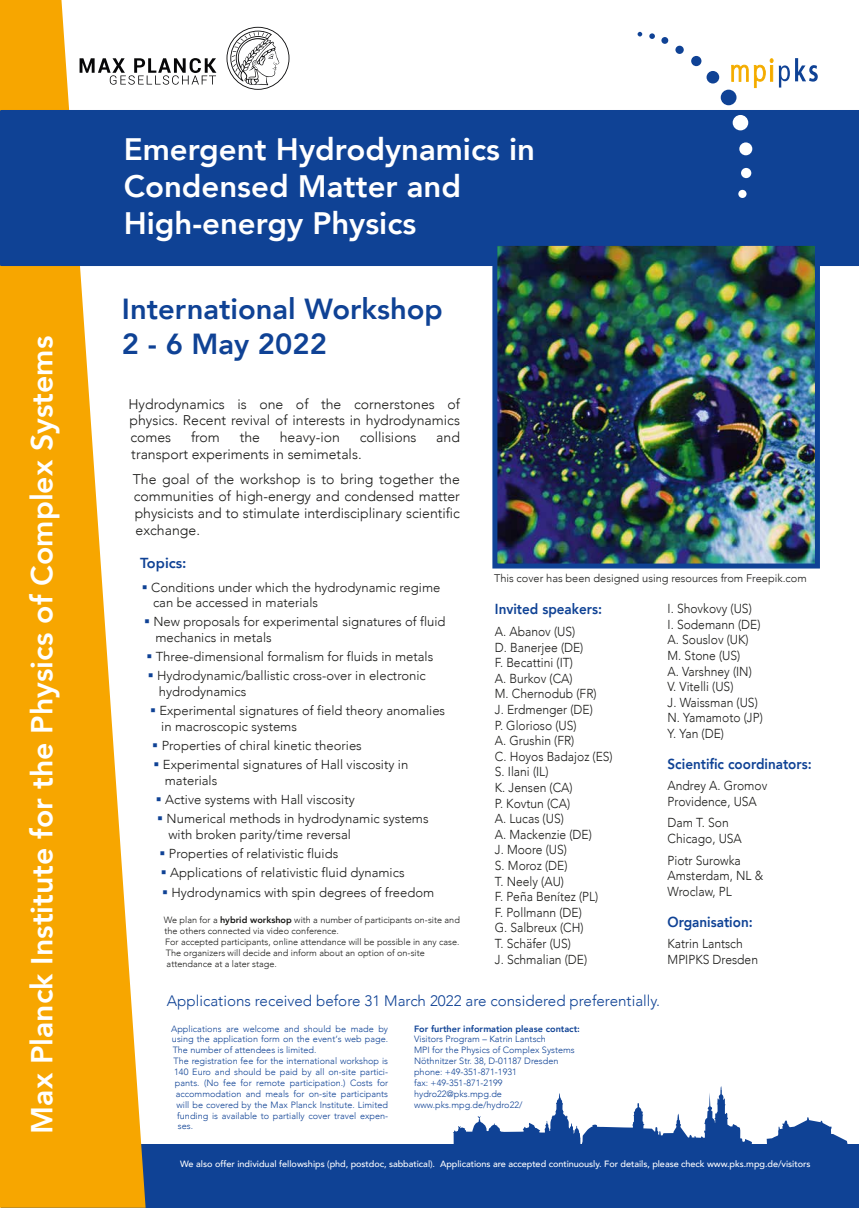
<style>
.page{position:relative;width:859px;height:1208px;background:#fff}
.page>*{position:absolute;margin:0;border:0;box-sizing:border-box;transform-origin:0 0}
.t1{font:800 31px/37.2px "Avenir";color:#fff}
.t2{font:800 30.3px "Avenir";color:#fff}
.t3{font:800 29px/34.8px "Avenir";color:#0f4295}
.t4{font:300 15.1px "Avenir";color:#0f4295}
.t5{font:800 14.5px "Avenir";color:#0f4295;scale:.93 1}
.t6{font:800 14.5px "Avenir";color:#0f4295}
.t7{font:300 14px/16.8px "Avenir";color:#1a1a18;text-align:justify}
.t8{font:300 13px/15.6px "Avenir";color:#1a1a18}
.t9{font:300 13px/15.6px "Avenir";color:#1a1a18;scale:.93 1}
.t10{font:300 11px "Avenir";color:#1a1a18}
.t11{font:300 9.1px/10.9px "Avenir";color:#0f4295}
.t12{font:300 9.1px/10.9px "Avenir";color:#1a1a18}
.t13{font:500 9.1px "Avenir";letter-spacing:-.005em;color:#fff}
.t14{font:800 9.1px "Avenir";color:#0f4295}
.s1{color:#0f4295}
.s2{font-weight:800}
</style>
<div class="page">
<div style="left:1px;top:1144px;width:858px;height:63px;background:#0f4295"></div>
<svg style="left:453px;top:1086px;width:395px;height:58px"></svg>
<svg style="left:0;top:0;width:146px;height:1207px;fill:#f7a600"></svg>
<div style="left:0;top:110px;width:859px;height:156px;background:#0f4295"></div>
<svg style="left:638px;top:32px;width:4px;height:4px"></svg>
<svg style="left:649px;top:33px;width:6px;height:6px"></svg>
<div style="left:661px;top:37px;width:7px;height:7px;background:#0f4295;border-radius:50%"></div>
<div style="left:675px;top:46px;width:9px;height:8px;background:#0f4295;border-radius:50%"></div>
<div style="left:691px;top:56px;width:10px;height:10px;background:#0f4295;border-radius:50%"></div>
<div style="left:706px;top:71px;width:13px;height:12px;background:#0f4295;border-radius:50%"></div>
<div style="left:721px;top:90px;width:15px;height:15px;background:#0f4295;border-radius:50%"></div>
<div style="left:733px;top:115px;width:15px;height:15px;background:#fff;border-radius:50%"></div>
<div style="left:739px;top:142px;width:13px;height:13px;background:#fff;border-radius:50%"></div>
<div style="left:741px;top:168px;width:10px;height:10px;background:#fff;border-radius:50%"></div>
<div style="left:738px;top:190px;width:8px;height:8px;background:#fff;border-radius:50%"></div>
<svg style="left:779px;top:58px;width:39px;height:30px"></svg>
<svg style="left:731px;top:65px;width:17px;height:16px"></svg>
<svg style="left:754px;top:59px;width:19px;height:29px"></svg>
<img style="left:498px;top:247px;width:316px;height:315px">
<div style="left:492px;top:241px;width:328px;height:327px;border:5px solid #0f4295"></div>
<svg style="left:80px;top:58px;width:136px;height:27px"></svg>
<svg style="left:227px;top:27px;width:62px;height:63px"></svg>
<h2 class="t2" style="left:18px;top:1133px;width:799px;rotate:-90deg">Max Planck Institute for the Physics of Complex Systems</h2>
<h1 class="t1" style="left:124px;top:130px;width:413px">Emergent Hydrodynamics in<br>Condensed Matter and<br>High-energy Physics</h1>
<h3 class="t3" style="left:122px;top:291px;width:322px">International Workshop<br>2 - 6 May 2022</h3>
<p class="t7" style="left:128px;top:395px;width:333px">Hydrodynamics is one of the cornerstones of physics. Recent revival of interests in hydrodynamics comes</p>
<p class="t7" style="left:191px;top:429px;width:30px">from</p>
<p class="t7" style="left:240px;top:429px;width:22px">the</p>
<p class="t7" style="left:280px;top:429px;width:62px">heavy-ion</p>
<p class="t7" style="left:360px;top:429px;width:58px">collisions</p>
<p class="t7" style="left:436px;top:429px;width:25px">and</p>
<p class="t7" style="left:131px;top:441px;width:330px;line-height:25.2px">transport experiments in semimetals.<br>The goal of the workshop is to bring together the</p>
<p class="t7" style="left:134px;top:488px;width:328px">communities of high-energy and condensed matter physicists and to stimulate interdisciplinary scientific exchange.</p>
<p class="t6" style="left:140px;top:551px;width:48px">Topics:</p>
<p class="t8" style="left:153px;top:579px;width:289px;text-indent:-11px"><span class="s1">▪</span> Conditions under which the hydrodynamic regime can be accessed in materials</p>
<p class="t8" style="left:155px;top:614px;width:292px;text-indent:-11px"><span class="s1">▪</span> New proposals for experimental signatures of fluid mechanics in metals</p>
<p class="t8" style="left:146px;top:649px;width:288px"><span class="s1">▪</span> Three-dimensional formalism for fluids in metals</p>
<p class="t8" style="left:159px;top:668px;width:268px;text-indent:-11px"><span class="s1">▪</span> Hydrodynamic/ballistic cross-over in electronic hydrodynamics</p>
<p class="t8" style="left:161px;top:703px;width:285px;text-indent:-11px"><span class="s1">▪</span> Experimental signatures of field theory anomalies in macroscopic systems</p>
<p class="t8" style="left:152px;top:738px;width:211px"><span class="s1">▪</span> Properties of chiral kinetic theories</p>
<p class="t8" style="left:165px;top:757px;width:245px;text-indent:-11px"><span class="s1">▪</span> Experimental signatures of Hall viscosity in materials</p>
<p class="t8" style="left:156px;top:792px;width:200px"><span class="s1">▪</span> Active systems with Hall viscosity</p>
<p class="t8" style="left:168px;top:811px;width:262px;text-indent:-11px"><span class="s1">▪</span> Numerical methods in hydrodynamic systems with broken parity/time reversal</p>
<p class="t8" style="left:159px;top:846px;width:180px"><span class="s1">▪</span> Properties of relativistic fluids</p>
<p class="t8" style="left:161px;top:865px;width:245px"><span class="s1">▪</span> Applications of relativistic fluid dynamics</p>
<p class="t8" style="left:162px;top:884px;width:274px"><span class="s1">▪</span> Hydrodynamics with spin degrees of freedom</p>
<p class="t12" style="left:164px;top:914px;width:298px">We plan for a <span class="s2">hybrid workshop</span> with a number of participants on-site and the others connected via video conference.<br>For accepted participants, online attendance will be possible in any case.<br>The organizers will decide and inform about an option of on-site attendance at a later stage.</p>
<p class="t10" style="left:494px;top:571px;width:314px">This cover has been designed using resources from Freepik.com</p>
<p class="t5" style="left:495px;top:598px;width:117px">Invited speakers:</p>
<p class="t9" style="left:495px;top:623px;width:128px">A. Abanov (US)<br>D. Banerjee (DE)<br>F. Becattini (IT)<br>A. Burkov (CA)<br>M. Chernodub (FR)<br>J. Erdmenger (DE)<br>P. Glorioso (US)<br>A. Grushin (FR)<br>C. Hoyos Badajoz (ES)<br>S. Ilani (IL)<br>K. Jensen (CA)<br>P. Kovtun (CA)<br>A. Lucas (US)<br>A. Mackenzie (DE)<br>J. Moore (US)<br>S. Moroz (DE)<br>T. Neely (AU)<br>F. Peña Benítez (PL)<br>F. Pollmann (DE)<br>G. Salbreux (CH)<br>T. Schäfer (US)<br>J. Schmalian (DE)</p>
<p class="t9" style="left:668px;top:601px;width:104px">I. Shovkovy (US)<br>I. Sodemann (DE)<br>A. Souslov (UK)<br>M. Stone (US)<br>A. Varshney (IN)<br>V. Vitelli (US)<br>J. Waissman (US)<br>N. Yamamoto (JP)<br>Y. Yan (DE)</p>
<p class="t5" style="left:668px;top:752px;width:156px">Scientific coordinators:</p>
<p class="t9" style="left:668px;top:778px;width:109px">Andrey A. Gromov<br>Providence, USA</p>
<p class="t9" style="left:668px;top:815px;width:81px">Dam T. Son<br>Chicago, USA</p>
<p class="t9" style="left:668px;top:852px;width:104px">Piotr Surowka<br>Amsterdam, NL &amp;<br>Wroclaw, PL</p>
<p class="t5" style="left:668px;top:910px;width:93px">Organisation:</p>
<p class="t9" style="left:668px;top:936px;width:99px">Katrin Lantsch<br>MPIPKS Dresden</p>
<p class="t4" style="left:167px;top:992px;width:495px">Applications received before 31 March 2022 are considered preferentially.</p>
<p class="t11" style="left:171px;top:1023px;width:218px">Applications are welcome and should be made by</p>
<p class="t11" style="left:172px;top:1034px;width:218px">using the application form on the event‘s web page.</p>
<p class="t11" style="left:173px;top:1044px;width:145px">The number of attendees is limited.</p>
<p class="t11" style="left:173px;top:1055px;width:216px">The registration fee for the international workshop is</p>
<p class="t11" style="left:174px;top:1066px;width:215px">140 Euro and should be paid by all on-site partici-</p>
<p class="t11" style="left:175px;top:1077px;width:215px">pants. (No fee for remote participation.) Costs for</p>
<p class="t11" style="left:176px;top:1088px;width:214px">accommodation and meals for on-site participants</p>
<p class="t11" style="left:176px;top:1099px;width:213px">will be covered by the Max Planck Institute. Limited</p>
<p class="t11" style="left:177px;top:1110px;width:212px">funding is available to partially cover travel expen-</p>
<p class="t11" style="left:178px;top:1120px;width:17px">ses.</p>
<p class="t14" style="left:414px;top:1021px;width:167px">For further information please contact:</p>
<p class="t11" style="left:414px;top:1034px;width:162px">Visitors Program – Katrin Lantsch<br>MPI for the Physics of Complex Systems<br>Nöthnitzer Str. 38, D-01187 Dresden phone: +49-351-871-1931<br>fax: +49-351-871-2199 hydro22@pks.mpg.de www.pks.mpg.de/hydro22/</p>
<p class="t13" style="left:180px;top:1155px;width:632px">We also offer individual fellowships (phd, postdoc, sabbatical). Applications are accepted continuously. For details, please check www.pks.mpg.de/visitors</p>
</div>
